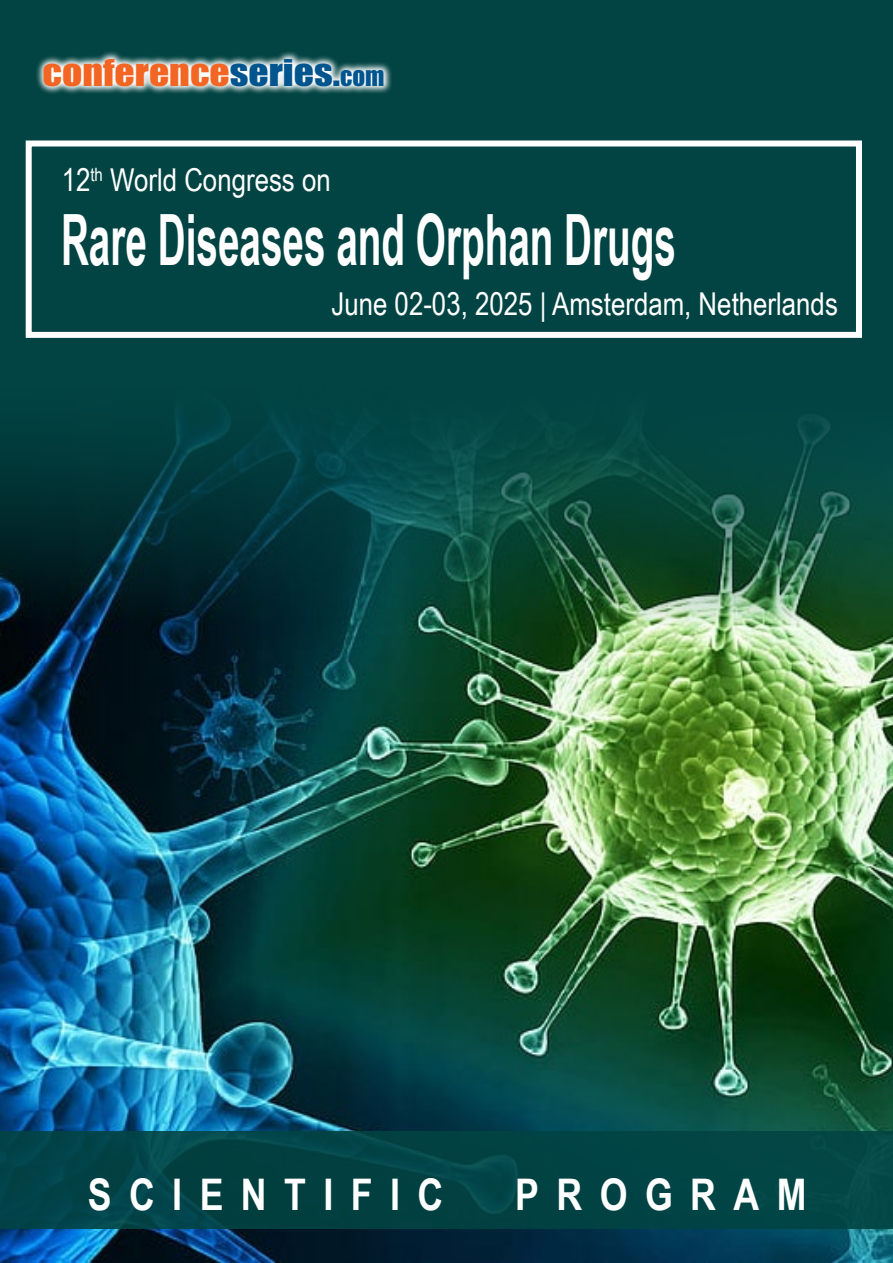
<style>
.page{position:relative;width:893px;height:1263px;background:#fff}
.page>*{position:absolute;margin:0;border:0;box-sizing:border-box;transform-origin:0 0}
.t1{font:700 70.8px "Arial Narrow";color:#fff;scale:.67 1}
.t2{font:700 43.5px "Arial Narrow";letter-spacing:.4em;color:#fff}
.t3{font:34.05px "Impact";color:#f26522;scale:1.16 1}
.t4{font:31.5px "Arial Narrow";color:#fff}
.s1{color:#00558f}
.s2{font-size:24.45px;color:#00558f}
</style>
<div class="page">
<div style="left:0;top:0;width:893px;height:982px;background:#024443"></div>
<img style="left:0;top:417px;width:893px;height:846px">
<div style="left:0;top:1132px;width:893px;height:97px;background:#024443"></div>
<svg style="left:37px;top:52px;width:355px;height:42px"></svg>
<div style="left:26px;top:141px;width:836px;height:197px;border:6px solid #fff"></div>
<p class="t3" style="left:43px;top:46px;width:296px">CONFERENCE<span class="s1">SERIES.</span><span class="s2">COM</span></p>
<p class="t4" style="left:62px;top:157px;width:271px">12<sup>th</sup> World Congress on</p>
<h1 class="t1" style="left:61px;top:186px;width:919px">Rare Diseases and Orphan Drugs</h1>
<p class="t4" style="left:331px;top:281px;width:508px">June 02-03, 2025 | Amsterdam, Netherlands</p>
<h2 class="t2" style="left:88px;top:1162px;width:357px">SCIENTIFIC</h2>
<h2 class="t2" style="left:515px;top:1162px;width:293px">PROGRAM</h2>
</div>
